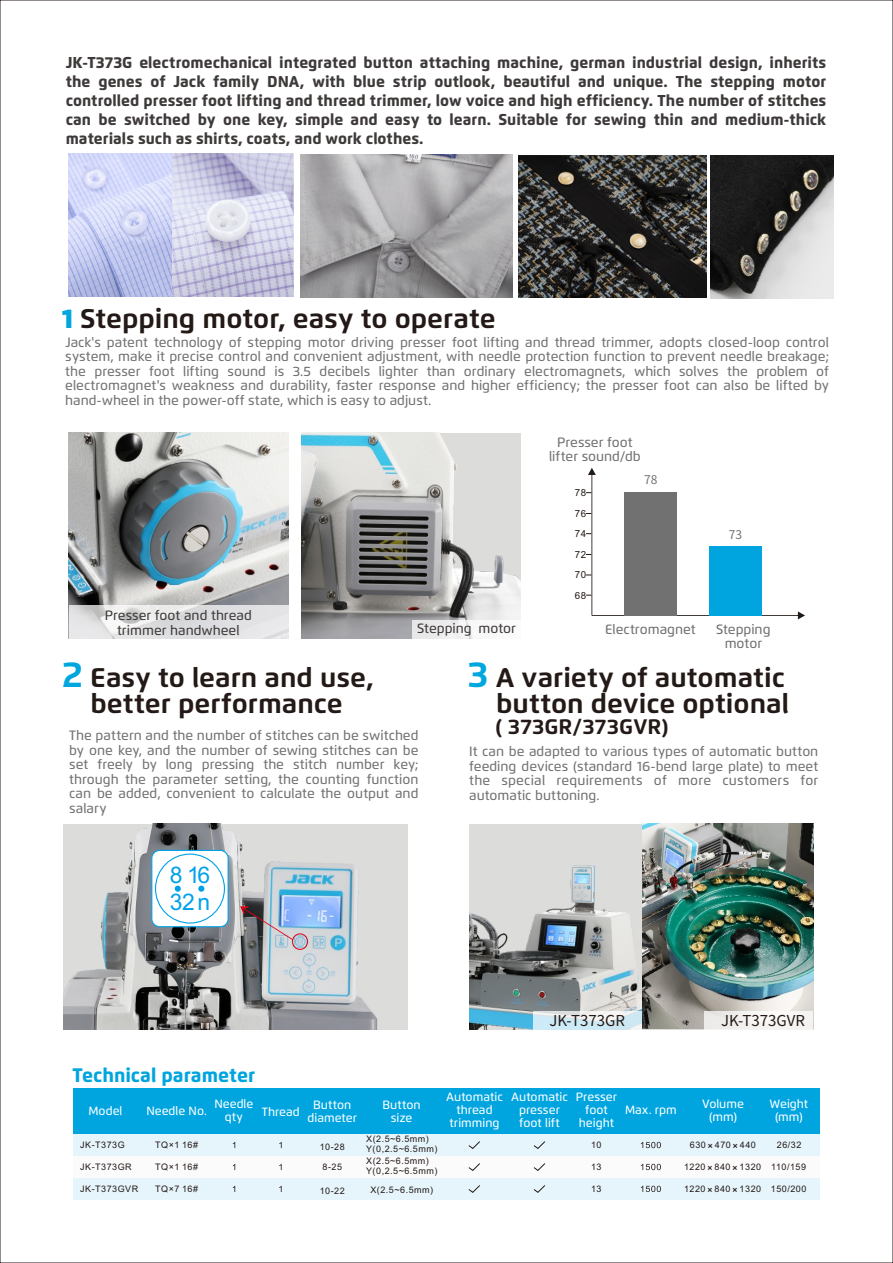
<style>
.page{position:relative;width:893px;height:1263px;background:#fff}
.page>*{position:absolute;margin:0;border:0;box-sizing:border-box;transform-origin:0 0}
.t1{font:700 27px/26.4px "Flexo";color:#231916;text-align:center;scale:1.04 1}
.t2{font:22.95px/26.5px "Arial";color:#00a1e9}
.t3{font:700 21px "Flexo";letter-spacing:.01em;color:#231916;scale:1.04 1}
.t4{font:800 19.5px "Flexo";color:#00a5e0}
.t5{font:800 15.75px/18.9px "Flexo";color:#3e3a39;text-align:justify}
.t6{font:15px "Source Han Sans CN";color:#231916}
.t7{font:500 13.5px/14.5px "Flexo";color:#717171;text-align:justify}
.t8{font:500 13.5px/14.5px "Flexo";color:#3e3a39;text-align:center}
.t9{font:500 12px/12.9px "Flexo";color:#fff;text-align:center}
.t10{font:12px "Source Han Sans CN";color:#717171}
.t11{font:9.75px "Arial";letter-spacing:.055em;color:#231916}
.t12{font:9px/10.1px "Arial";letter-spacing:.055em;color:#231916}
.s1{font-weight:900;color:#00a7df}
.s2{font-size:36px;color:#00a7df}
.s3{font-family:"FZCHSJW GB1 0"}
</style>
<div class="page">
<div style="left:73px;top:1088px;width:747px;height:46px;background:#00a5e0"></div>
<div style="left:73px;top:1134px;width:747px;height:22px;background:#e6f5fc"></div>
<div style="left:73px;top:1156px;width:747px;height:22px;background:#fbfbfb"></div>
<img style="left:69px;top:433px;width:219px;height:172px">
<img style="left:641px;top:824px;width:172px;height:204px">
<img style="left:63px;top:824px;width:344px;height:206px">
<div style="left:469px;top:824px;width:172px;height:206px;background:#dcdcdb"></div>
<img style="left:469px;top:865px;width:172px;height:165px">
<div style="left:705px;top:1011px;width:108px;height:19px;background:#f4f3f1"></div>
<div style="left:533px;top:1011px;width:108px;height:19px;background:#fff;opacity:.74"></div>
<div style="left:292px;top:933px;width:16px;height:17px;border:1px solid #e60013;border-radius:50%"></div>
<div style="left:151px;top:850px;width:78px;height:77px;background:#fff;border:1px solid #00a1e9;border-radius:8px"></div>
<div style="left:155px;top:853px;width:70px;height:70px;border:1px solid #00a1e9;border-radius:50%"></div>
<svg style="left:175px;top:886px;width:6px;height:6px"></svg>
<svg style="left:198px;top:886px;width:6px;height:6px"></svg>
<svg style="left:240px;top:906px;width:53px;height:34px"></svg>
<img style="left:301px;top:433px;width:220px;height:206px">
<div style="left:69px;top:605px;width:219px;height:34px;background:#fff;opacity:.74"></div>
<div style="left:413px;top:620px;width:108px;height:19px;background:#fff;opacity:.74"></div>
<svg style="left:586px;top:468px;width:219px;height:151px"></svg>
<img style="left:68px;top:153px;width:104px;height:144px">
<img style="left:172px;top:153px;width:121px;height:144px">
<img style="left:518px;top:156px;width:188px;height:142px">
<img style="left:300px;top:155px;width:212px;height:142px">
<img style="left:710px;top:155px;width:123px;height:143px">
<div style="left:73px;top:1178px;width:747px;height:22px;background:#e6f5fc"></div>
<svg style="left:279px;top:1142px;width:3px;height:6px"></svg>
<svg style="left:279px;top:1164px;width:3px;height:6px"></svg>
<svg style="left:279px;top:1186px;width:3px;height:6px"></svg>
<svg style="left:468px;top:1141px;width:12px;height:8px"></svg>
<svg style="left:468px;top:1163px;width:12px;height:8px"></svg>
<svg style="left:468px;top:1185px;width:12px;height:8px"></svg>
<svg style="left:533px;top:1141px;width:12px;height:8px"></svg>
<svg style="left:533px;top:1163px;width:12px;height:8px"></svg>
<svg style="left:533px;top:1185px;width:13px;height:8px"></svg>
<svg style="left:641px;top:1142px;width:20px;height:6px"></svg>
<svg style="left:641px;top:1164px;width:20px;height:6px"></svg>
<svg style="left:641px;top:1186px;width:20px;height:6px"></svg>
<p class="t5" style="left:66px;top:54px;width:762px">JK-T373G electromechanical integrated button attaching machine, german industrial design, inherits the genes of Jack family DNA, with blue strip outlook, beautiful and unique. The stepping motor controlled presser foot lifting and thread trimmer, low voice and high efficiency. The number of stitches can be switched by one key, simple and easy to learn. Suitable for sewing thin and medium-thick materials such as shirts, coats, and work clothes.</p>
<h1 class="t1" style="left:62px;top:307px;width:419px"><span class="s1">1</span> Stepping motor, easy to operate</h1>
<p class="t7" style="left:65px;top:335px;width:765px">Jack's patent technology of stepping motor driving presser foot lifting and thread trimmer, adopts closed-loop control system, make it precise control and convenient adjustment, with needle protection function to prevent needle breakage; the presser foot lifting sound is 3.5 decibels lighter than ordinary electromagnets, which solves the problem of electromagnet's weakness and durability, faster response and higher efficiency; the presser foot can also be lifted by hand-wheel in the power-off state, which is easy to adjust.</p>
<p class="t7" style="left:549px;top:436px;width:93px;text-align:center">Presser foot lifter sound/db</p>
<p class="t8" style="left:105px;top:609px;width:149px">Presser foot and thread trimmer handwheel</p>
<p class="t8" style="left:417px;top:622px;width:100px">Stepping motor</p>
<p class="t11" style="left:575px;top:489px;width:13px">78</p>
<p class="t11" style="left:575px;top:510px;width:13px">76</p>
<p class="t11" style="left:575px;top:530px;width:13px">74</p>
<p class="t11" style="left:575px;top:551px;width:13px">72</p>
<p class="t11" style="left:575px;top:571px;width:13px">70</p>
<p class="t11" style="left:575px;top:591px;width:13px">68</p>
<p class="t10" style="left:644px;top:474px;width:15px">78</p>
<p class="t10" style="left:729px;top:529px;width:15px">73</p>
<p class="t7" style="left:605px;top:622px;width:92px">Electromagnet</p>
<p class="t7" style="left:716px;top:622px;width:56px;text-align:center">Stepping motor</p>
<h1 class="t1" style="left:62px;top:666px;width:301px"><span class="s2">2</span> Easy to learn and use, better performance</h1>
<p class="t7" style="left:69px;top:729px;width:351px">The pattern and the number of stitches can be switched by one key, and the number of sewing stitches can be set freely by long pressing the stitch number key; through the parameter setting, the counting function can be added, convenient to calculate the output and salary</p>
<h2 class="t2" style="left:170px;top:864px;width:42px">8 16<br>32n</h2>
<h3 class="t4" style="left:73px;top:1066px;width:184px">Technical parameter</h3>
<h1 class="t1" style="left:468px;top:666px;width:311px;text-align:right"><span class="s2">3</span> A variety of automatic button device optional</h1>
<h3 class="t3" style="left:495px;top:717px;width:168px">( 373GR/373GVR)</h3>
<p class="t7" style="left:469px;top:745px;width:351px">It can be adapted to various types of automatic button feeding devices (standard 16-bend large plate) to meet the special requirements of more customers for automatic buttoning.</p>
<p class="t6" style="left:549px;top:1013px;width:77px">JK-T373GR</p>
<p class="t6" style="left:721px;top:1013px;width:85px">JK-T373GVR</p>
<p class="t9" style="left:88px;top:1105px;width:35px">Model</p>
<p class="t12" style="left:80px;top:1141px;width:46px">JK-T373G</p>
<p class="t12" style="left:80px;top:1163px;width:53px">JK-T373GR</p>
<p class="t12" style="left:80px;top:1185px;width:60px">JK-T373GVR</p>
<p class="t9" style="left:146px;top:1105px;width:62px">Needle No.</p>
<p class="t9" style="left:214px;top:1098px;width:41px">Needle qty</p>
<p class="t9" style="left:262px;top:1105px;width:40px">Thread</p>
<p class="t12" style="left:155px;top:1141px;width:44px">TQ×1 16#</p>
<p class="t12" style="left:155px;top:1163px;width:44px">TQ×1 16#</p>
<p class="t12" style="left:155px;top:1184px;width:44px">TQ×7 16#</p>
<p class="t9" style="left:308px;top:1099px;width:51px">Button diameter</p>
<p class="t12" style="left:320px;top:1142px;width:27px">10-28</p>
<p class="t12" style="left:320px;top:1186px;width:27px">10-22</p>
<p class="t12" style="left:323px;top:1163px;width:21px">8-25</p>
<p class="t9" style="left:383px;top:1099px;width:40px">Button size</p>
<p class="t9" style="left:446px;top:1091px;width:58px">Automatic thread trimming</p>
<p class="t9" style="left:511px;top:1091px;width:58px">Automatic presser foot lift</p>
<p class="t12" style="left:366px;top:1135px;width:73px">X(2.5~6.5mm)<br>Y(0,2.5~6.5mm)</p>
<p class="t12" style="left:370px;top:1185px;width:64px">X(2.5~6.5mm)</p>
<p class="t12" style="left:366px;top:1157px;width:73px">X(2.5~6.5mm)<br>Y(0,2.5~6.5mm)</p>
<p class="t9" style="left:576px;top:1091px;width:43px">Presser foot height</p>
<p class="t12" style="left:591px;top:1141px;width:12px">10</p>
<p class="t12" style="left:591px;top:1163px;width:12px">13</p>
<p class="t12" style="left:591px;top:1184px;width:12px">13</p>
<p class="t9" style="left:625px;top:1104px;width:53px">Max. rpm</p>
<p class="t9" style="left:702px;top:1098px;width:43px">Volume (mm)</p>
<p class="t12" style="left:690px;top:1141px;width:68px">630<span class="s3">×</span>470<span class="s3">×</span>440</p>
<p class="t12" style="left:684px;top:1163px;width:79px">1220<span class="s3">×</span>840<span class="s3">×</span>1320</p>
<p class="t12" style="left:684px;top:1185px;width:79px">1220<span class="s3">×</span>840<span class="s3">×</span>1320</p>
<p class="t9" style="left:769px;top:1098px;width:40px">Weight (mm)</p>
<p class="t12" style="left:777px;top:1141px;width:26px">26/32</p>
<p class="t12" style="left:771px;top:1163px;width:36px">110/159</p>
<p class="t12" style="left:771px;top:1185px;width:37px">150/200</p>
</div>
